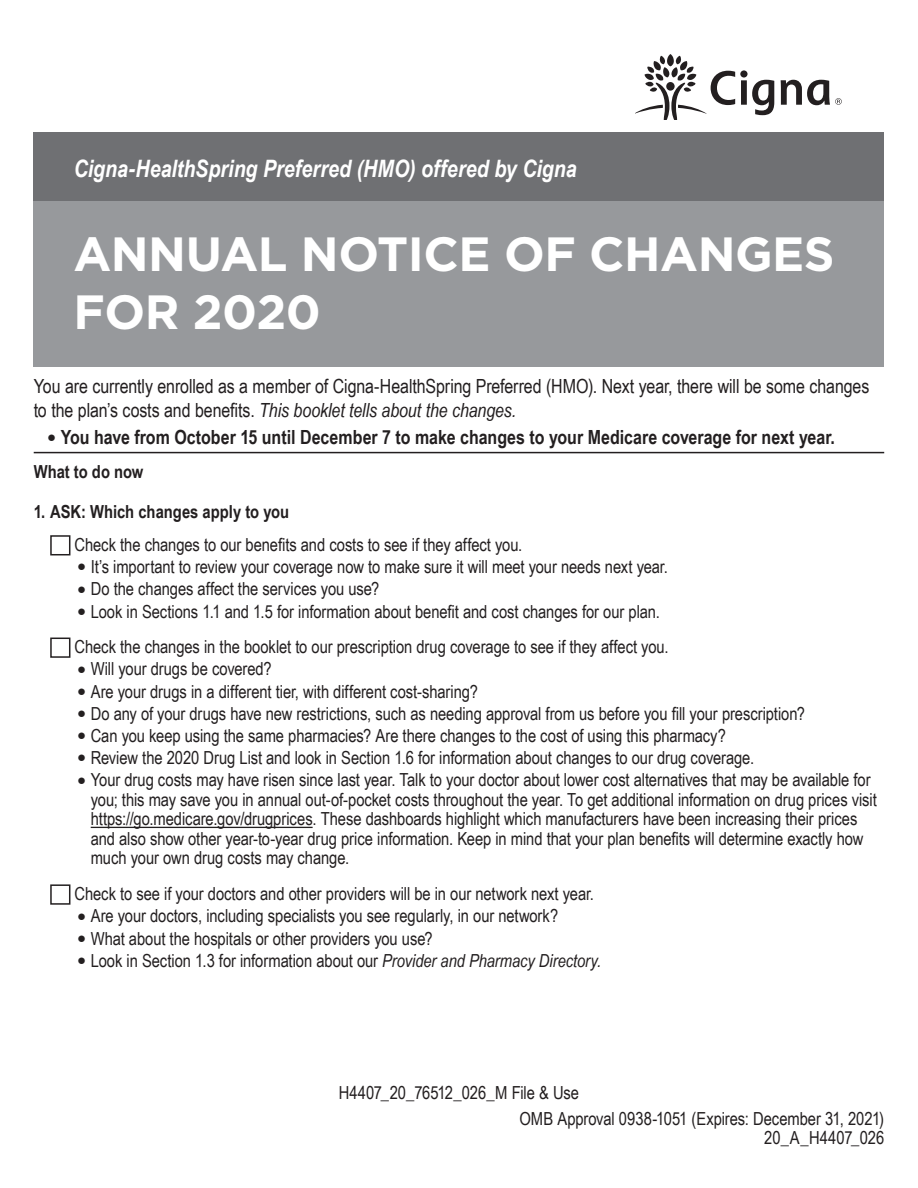
<style>
.page{position:relative;width:918px;height:1188px;background:#fff}
.page>*{position:absolute;margin:0;border:0;box-sizing:border-box;transform-origin:0 0}
.t1{font:700 48px/57.6px "Gotham";letter-spacing:-.01em;color:#fff}
.t2{font:italic 700 24px "Arial Narrow";color:#fff}
.t3{font:19.5px/23.4px "Arial Narrow";letter-spacing:-.005em;color:#231f20}
.t4{font:700 19.5px "Arial Narrow";color:#231f20}
.t5{font:18px/19.5px "Arial Narrow";letter-spacing:-.005em;color:#231f20}
.t6{font:700 18px "Arial Narrow";color:#231f20}
.s1{font-style:italic}
.s2{font-weight:400;font-size:15px}
.s3{font-size:15px}
</style>
<div class="page">
<hr style="left:91px;top:827px;width:222px;height:1px;background:#231f20">
<hr style="left:34px;top:452px;width:850px;height:1px;background:#231f20">
<svg style="left:636px;top:54px;width:206px;height:66px"></svg>
<div style="left:34px;top:195px;width:850px;height:172px;background:#97999c"></div>
<div style="left:34px;top:133px;width:850px;height:68px;background:#6f7073"></div>
<div style="left:50px;top:535px;width:20px;height:20px;border:2px solid #231f20"></div>
<div style="left:50px;top:638px;width:20px;height:20px;border:2px solid #231f20"></div>
<div style="left:50px;top:884px;width:20px;height:21px;border:2px solid #231f20"></div>
<p class="t2" style="left:74px;top:151px;width:505px">Cigna‑HealthSpring Preferred (HMO) offered by Cigna</p>
<p class="t1" style="left:73px;top:225px;width:763px">ANNUAL NOTICE OF CHANGES<br>FOR 2020</p>
<p class="t3" style="left:34px;top:374px;width:837px">You are currently enrolled as a member of Cigna‑HealthSpring Preferred (HMO). Next year, there will be some changes to the plan’s costs and benefits. <span class="s1">This booklet tells about the changes.</span></p>
<p class="t4" style="left:47px;top:423px;width:789px"><span class="s2">●</span> You have from October 15 until December 7 to make changes to your Medicare coverage for next year.</p>
<p class="t6" style="left:34px;top:458px;width:111px">What to do now</p>
<p class="t6" style="left:34px;top:498px;width:257px">1. ASK: Which changes apply to you</p>
<p class="t5" style="left:75px;top:534px;width:449px">Check the changes to our benefits and costs to see if they affect you.</p>
<p class="t5" style="left:77px;top:556px;width:592px"><span class="s3">●</span> It’s important to review your coverage now to make sure it will meet your needs next year.</p>
<p class="t5" style="left:77px;top:579px;width:304px"><span class="s3">●</span> Do the changes affect the services you use?</p>
<p class="t5" style="left:75px;top:593px;width:596px;line-height:35.7px"><span class="s3">●</span> Look in Sections 1.1 and 1.5 for information about benefit and cost changes for our plan.<br>Check the changes in the booklet to our prescription drug coverage to see if they affect you.</p>
<p class="t5" style="left:77px;top:659px;width:196px"><span class="s3">●</span> Will your drugs be covered?</p>
<p class="t5" style="left:77px;top:681px;width:402px"><span class="s3">●</span> Are your drugs in a different tier, with different cost‑sharing?</p>
<p class="t5" style="left:77px;top:703px;width:729px"><span class="s3">●</span> Do any of your drugs have new restrictions, such as needing approval from us before you fill your prescription?</p>
<p class="t5" style="left:77px;top:725px;width:650px"><span class="s3">●</span> Can you keep using the same pharmacies? Are there changes to the cost of using this pharmacy?</p>
<p class="t5" style="left:77px;top:748px;width:679px"><span class="s3">●</span> Review the 2020 Drug List and look in Section 1.6 for information about changes to our drug coverage.</p>
<p class="t5" style="left:91px;top:770px;width:788px;text-indent:-14px"><span class="s3">●</span> Your drug costs may have risen since last year. Talk to your doctor about lower cost alternatives that may be available for you; this may save you in annual out‑of‑pocket costs throughout the year. To get additional information on drug prices visit https://go.medicare.gov/drugprices. These dashboards highlight which manufacturers have been increasing their prices and also show other year-to-year drug price information. Keep in mind that your plan benefits will determine exactly how much your own drug costs may change.</p>
<p class="t5" style="left:75px;top:883px;width:521px">Check to see if your doctors and other providers will be in our network next year.</p>
<p class="t5" style="left:77px;top:906px;width:483px"><span class="s3">●</span> Are your doctors, including specialists you see regularly, in our network?</p>
<p class="t5" style="left:77px;top:928px;width:357px"><span class="s3">●</span> What about the hospitals or other providers you use?</p>
<p class="t5" style="left:77px;top:950px;width:525px"><span class="s3">●</span> Look in Section 1.3 for information about our <span class="s1">Provider and Pharmacy Directory.</span></p>
<p class="t5" style="left:519px;top:1079px;width:366px;line-height:26.2px;text-indent:-181px">H4407_20_76512_026_M File &amp; Use<br>OMB Approval 0938‑1051 (Expires: December 31, 2021)</p>
<p class="t5" style="left:764px;top:1128px;width:121px">20_ A _H4407_026</p>
</div>
